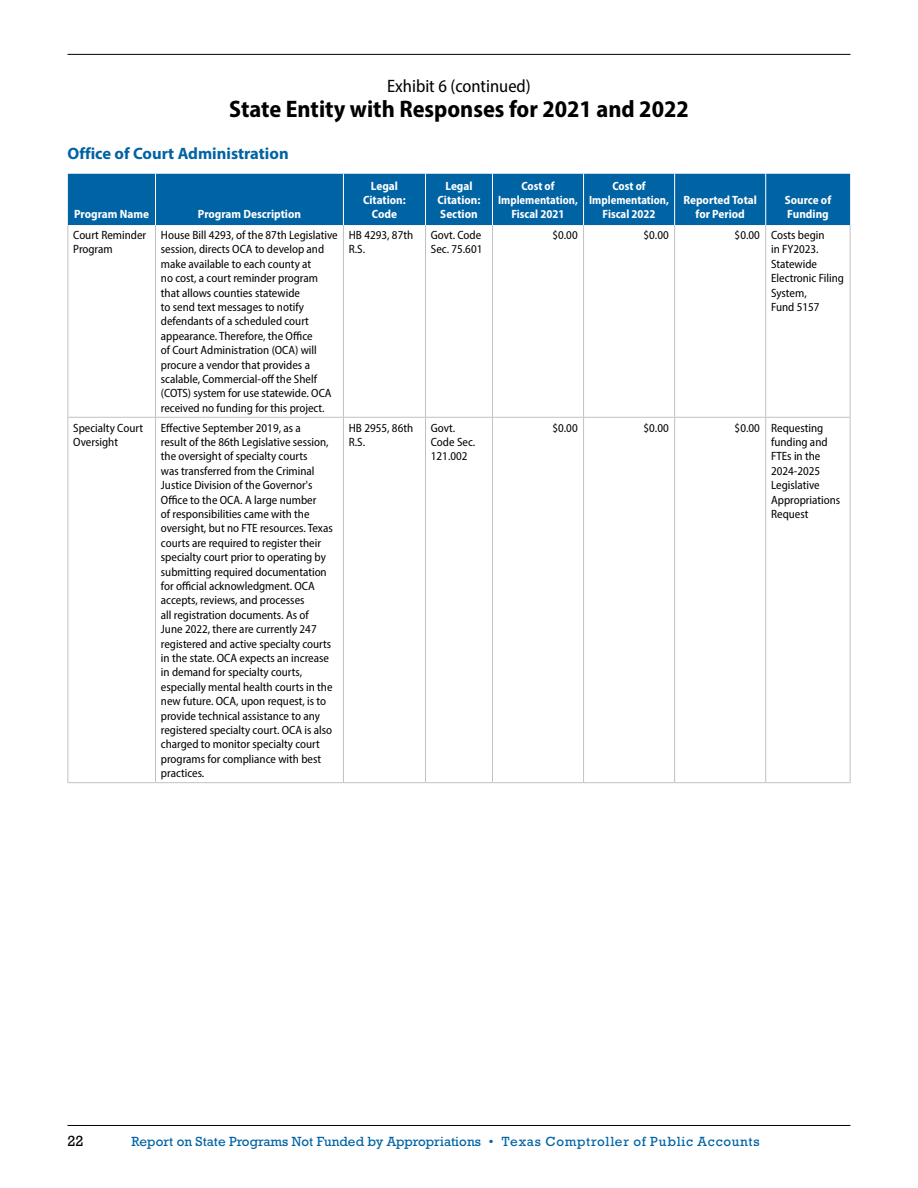
<style>
.page{position:relative;width:918px;height:1188px;background:#fff}
.page>*{position:absolute;margin:0;border:0;box-sizing:border-box;transform-origin:0 0}
.t1{font:700 semi-condensed 24px "Myriad Pro";color:#000}
.t2{font:semi-condensed 18px "Myriad Pro";color:#000}
.BIG_TABLE_-_Subhead{font:700 16.5px "Myriad Pro";color:#0063a3}
.t3{font:15px "Rockwell Std";color:#000}
.t4{font:13.5px "Rockwell Std";color:#0063a3}
.BIG_TABLE_-_Body{font:semi-condensed 12px/14.4px "Myriad Pro";color:#000}
.BIG_TABLE_-_Column_H{font:700 semi-condensed 12px/14.4px "Myriad Pro";color:#fff;text-align:center}
</style>
<div class="page">
<hr style="left:68px;top:1125px;width:782px;height:1px;background:#000">
<hr style="left:68px;top:54px;width:782px;height:1px;background:#000">
<div style="left:68px;top:174px;width:782px;height:51px;background:#0063a3"></div>
<hr style="left:68px;top:225px;width:1px;height:192px;background:#c0c1c2">
<hr style="left:155px;top:225px;width:1px;height:192px;background:#c0c1c2">
<hr style="left:343px;top:225px;width:1px;height:192px;background:#c0c1c2">
<hr style="left:425px;top:225px;width:1px;height:192px;background:#c0c1c2">
<hr style="left:492px;top:225px;width:1px;height:192px;background:#c0c1c2">
<hr style="left:583px;top:225px;width:1px;height:192px;background:#c0c1c2">
<hr style="left:674px;top:225px;width:1px;height:192px;background:#c0c1c2">
<hr style="left:765px;top:225px;width:1px;height:192px;background:#c0c1c2">
<hr style="left:850px;top:225px;width:1px;height:192px;background:#c0c1c2">
<hr style="left:68px;top:417px;width:88px;height:1px;background:#c0c1c2">
<hr style="left:68px;top:418px;width:1px;height:364px;background:#c0c1c2">
<hr style="left:156px;top:417px;width:187px;height:1px;background:#c0c1c2">
<hr style="left:155px;top:418px;width:1px;height:364px;background:#c0c1c2">
<hr style="left:343px;top:417px;width:83px;height:1px;background:#c0c1c2">
<hr style="left:343px;top:418px;width:1px;height:364px;background:#c0c1c2">
<hr style="left:426px;top:417px;width:66px;height:1px;background:#c0c1c2">
<hr style="left:425px;top:418px;width:1px;height:364px;background:#c0c1c2">
<hr style="left:492px;top:417px;width:92px;height:1px;background:#c0c1c2">
<hr style="left:492px;top:418px;width:1px;height:364px;background:#c0c1c2">
<hr style="left:584px;top:417px;width:91px;height:1px;background:#c0c1c2">
<hr style="left:583px;top:418px;width:1px;height:364px;background:#c0c1c2">
<hr style="left:675px;top:417px;width:91px;height:1px;background:#c0c1c2">
<hr style="left:674px;top:418px;width:1px;height:364px;background:#c0c1c2">
<hr style="left:766px;top:417px;width:85px;height:1px;background:#c0c1c2">
<hr style="left:765px;top:418px;width:1px;height:364px;background:#c0c1c2">
<hr style="left:850px;top:418px;width:1px;height:364px;background:#c0c1c2">
<hr style="left:68px;top:782px;width:88px;height:1px;background:#c0c1c2">
<hr style="left:156px;top:782px;width:187px;height:1px;background:#c0c1c2">
<hr style="left:343px;top:782px;width:83px;height:1px;background:#c0c1c2">
<hr style="left:426px;top:782px;width:66px;height:1px;background:#c0c1c2">
<hr style="left:492px;top:782px;width:92px;height:1px;background:#c0c1c2">
<hr style="left:584px;top:782px;width:91px;height:1px;background:#c0c1c2">
<hr style="left:675px;top:782px;width:91px;height:1px;background:#c0c1c2">
<hr style="left:766px;top:782px;width:85px;height:1px;background:#c0c1c2">
<hr style="left:155px;top:174px;width:1px;height:51px;background:#fff">
<hr style="left:343px;top:174px;width:1px;height:51px;background:#fff">
<hr style="left:425px;top:174px;width:1px;height:51px;background:#fff">
<hr style="left:492px;top:174px;width:1px;height:51px;background:#fff">
<hr style="left:583px;top:174px;width:1px;height:51px;background:#fff">
<hr style="left:674px;top:174px;width:1px;height:51px;background:#fff">
<hr style="left:765px;top:174px;width:1px;height:51px;background:#fff">
<h2 class="t2" style="left:387px;top:74px;width:145px">Exhibit 6 (continued)</h2>
<h1 class="t1" style="left:229px;top:93px;width:461px">State Entity with Responses for 2021 and 2022</h1>
<h5 class="BIG_TABLE_-_Subhead" style="left:68px;top:143px;width:223px">Office of Court Administration</h5>
<p class="BIG_TABLE_-_Column_H" style="left:74px;top:207px;width:76px">Program Name</p>
<p class="BIG_TABLE_-_Column_H" style="left:198px;top:207px;width:105px">Program Description</p>
<p class="BIG_TABLE_-_Column_H" style="left:363px;top:178px;width:44px">Legal<br>Citation:<br>Code</p>
<p class="BIG_TABLE_-_Column_H" style="left:438px;top:178px;width:44px">Legal<br>Citation:<br>Section</p>
<p class="BIG_TABLE_-_Column_H" style="left:498px;top:178px;width:81px">Cost of<br>Implementation,<br>Fiscal 2021</p>
<p class="BIG_TABLE_-_Column_H" style="left:589px;top:178px;width:81px">Cost of<br>Implementation,<br>Fiscal 2022</p>
<p class="BIG_TABLE_-_Column_H" style="left:683px;top:192px;width:75px">Reported Total for Period</p>
<p class="BIG_TABLE_-_Column_H" style="left:785px;top:192px;width:48px;text-align:left">Source of<br>Funding</p>
<p class="BIG_TABLE_-_Body" style="left:73px;top:228px;width:74px">Court Reminder<br>Program</p>
<p class="BIG_TABLE_-_Body" style="left:161px;top:228px;width:178px">House Bill 4293, of the 87th Legislative session, directs OCA to develop and make available to each county at<br>no cost, a court reminder program that allows counties statewide<br>to send text messages to notify defendants of a scheduled court appearance. Therefore, the Office<br>of Court Administration (OCA) will procure a vendor that provides a scalable, Commercial-off the Shelf (COTS) system for use statewide. OCA received no funding for this project.</p>
<p class="BIG_TABLE_-_Body" style="left:349px;top:228px;width:66px">HB 4293, 87th<br>R.S.</p>
<p class="BIG_TABLE_-_Body" style="left:431px;top:228px;width:53px">Govt. Code<br>Sec. 75.601</p>
<p class="BIG_TABLE_-_Body" style="left:552px;top:228px;width:27px">$0.00</p>
<p class="BIG_TABLE_-_Body" style="left:644px;top:228px;width:27px">$0.00</p>
<p class="BIG_TABLE_-_Body" style="left:735px;top:228px;width:27px">$0.00</p>
<p class="BIG_TABLE_-_Body" style="left:771px;top:228px;width:74px">Costs begin<br>in FY2023.<br>Statewide<br>Electronic Filing<br>System,<br>Fund 5157</p>
<p class="BIG_TABLE_-_Body" style="left:73px;top:420px;width:71px">Specialty Court<br>Oversight</p>
<p class="BIG_TABLE_-_Body" style="left:161px;top:420px;width:173px">Effective September 2019, as a<br>result of the 86th Legislative session, the oversight of specialty courts<br>was transferred from the Criminal Justice Division of the Governor's Office to the OCA. A large number<br>of responsibilities came with the oversight, but no FTE resources. Texas courts are required to register their specialty court prior to operating by submitting required documentation for official acknowledgment. OCA accepts, reviews, and processes<br>all registration documents. As of June 2022, there are currently 247 registered and active specialty courts in the state. OCA expects an increase in demand for specialty courts, especially mental health courts in the new future. OCA, upon request, is to provide technical assistance to any registered specialty court. OCA is also charged to monitor specialty court programs for compliance with best practices.</p>
<p class="BIG_TABLE_-_Body" style="left:349px;top:420px;width:66px">HB 2955, 86th<br>R.S.</p>
<p class="BIG_TABLE_-_Body" style="left:431px;top:420px;width:46px">Govt.<br>Code Sec.<br>121.002</p>
<p class="BIG_TABLE_-_Body" style="left:552px;top:420px;width:27px">$0.00</p>
<p class="BIG_TABLE_-_Body" style="left:644px;top:420px;width:27px">$0.00</p>
<p class="BIG_TABLE_-_Body" style="left:735px;top:420px;width:27px">$0.00</p>
<p class="BIG_TABLE_-_Body" style="left:771px;top:420px;width:71px">Requesting funding and<br>FTEs in the<br>2024-2025<br>Legislative<br>Appropriations<br>Request</p>
<p class="t3" style="left:68px;top:1132px;width:18px">22</p>
<p class="t4" style="left:131px;top:1134px;width:630px">Report on State Programs Not Funded by Appropriations • Texas Comptroller of Public Accounts</p>
</div>
